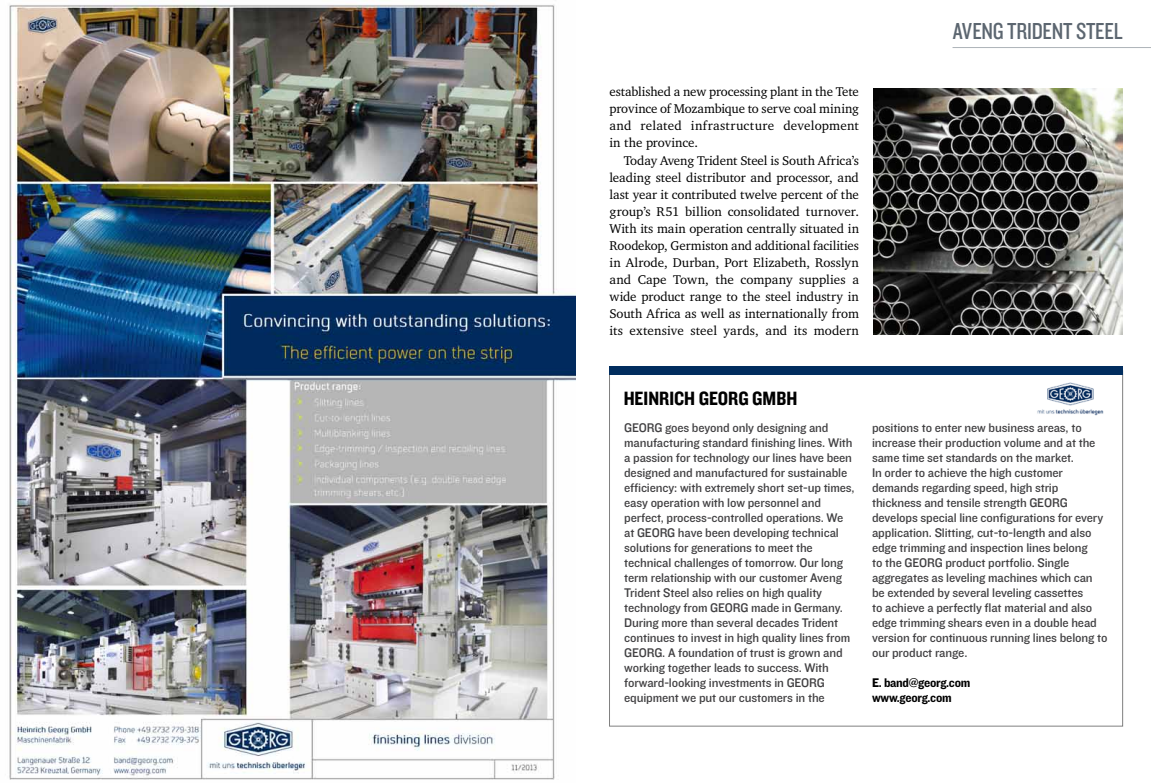
<style>
.page{position:relative;width:1151px;height:783px;background:#fff}
.page>*{position:absolute;margin:0;border:0;box-sizing:border-box;transform-origin:0 0}
.t1{font:24px "Knockout HTF29 Junior Liteweight";letter-spacing:-.01em;color:#5c6670}
.t2{font:20px "Knockout HTF50 Welterweight";color:#000}
.t3{font:13px/15px "Knockout HTF31 Junior Middlewt";letter-spacing:-.01em;color:#414042}
.t4{font:13px/17px "Charter IT Cby BT";color:#000;text-align:justify}
.t5{font:13px "Charter IT Cby BT";letter-spacing:.02em;color:#000}
.t6{font:13px/15px "Knockout HTF51 Middleweight";letter-spacing:-.02em;color:#000}
</style>
<div class="page">
<hr style="left:952px;top:47px;width:199px;height:1px;background:#adb3b8">
<img style="left:873px;top:88px;width:250px;height:246px">
<div style="left:609px;top:366px;width:514px;height:9px;background:#012d5e"></div>
<img style="left:1037px;top:382px;width:67px;height:33px">
<img style="left:9px;top:3px;width:566px;height:777px">
<p class="t4" style="left:609px;top:83px;width:251px">established a new proc ssing plant in the T te</p>
<p class="t4" style="left:609px;top:100px;width:251px">province of Mozambique to serve coal mining</p>
<p class="t5" style="left:617px;top:118px;width:244px">nd related nfrastructure develop ent</p>
<p class="t4" style="left:624px;top:134px;width:75px">the province.</p>
<p class="t4" style="left:624px;top:151px;width:237px">Today Aveng Tr dent Steel is South Africa’s</p>
<p class="t4" style="left:609px;top:168px;width:251px">leading steel distributor and processor, and</p>
<p class="t4" style="left:609px;top:185px;width:251px">last year it contributed twelve percent of the</p>
<p class="t4" style="left:609px;top:202px;width:251px">grou ’s R51 b ll on consolidated turnover.</p>
<p class="t4" style="left:609px;top:219px;width:251px">With its main operation centrally situated in</p>
<p class="t4" style="left:609px;top:236px;width:251px">Roodekop, Germiston and additional facilities</p>
<p class="t4" style="left:626px;top:253px;width:235px">Alrode, Durban, Port Elizabeth, Rosslyn</p>
<p class="t4" style="left:609px;top:270px;width:251px">and Cape Town, the company supplies a</p>
<p class="t4" style="left:609px;top:287px;width:251px">wide product range to the st el industry in</p>
<p class="t4" style="left:609px;top:304px;width:251px">South Africa as well as internationally from</p>
<p class="t4" style="left:609px;top:321px;width:251px">its extensive steel yards, and its m dern</p>
<p class="t4" style="left:609px;top:84px;width:251px;text-indent:14px">Aveng Trident Steel feature text to go here...<br>Lorem ipsum dolor sit amet, consectetur adipisicing elit, sed do eiusmod tempor</p>
<p class="t4" style="left:609px;top:152px;width:251px">Ut enim ad minim veniam, quis nostrud exercitation ullamco laboris nisi ut aliquip ex ea commodo consequat. Duis aute irure dolor in reprehenderit in voluptate velit esse cillum dolore eu fugiat nulla pariatur. Excepteur sint occaecat cupidatat non proident, sunt in culpa qui officia deserunt mollit anim id est laborum. Lorem ipsum dolor sit amet, consectetur adipisicing elit, sed do eiusmod tempor incididunt ut labore et dolore magna aliqua. Ut enim ad minim veniam, quis nostrud</p>
<h2 class="t2" style="left:624px;top:387px;width:175px">HEINRICH GEORG GMBH</h2>
<h1 class="t1" style="left:953px;top:18px;width:171px">AVENG TRIDENT STEEL</h1>
<p class="t3" style="left:624px;top:420px;width:232px">GEORG goes beyond only designing and manufacturing standard finishing lines. With a passion for technology our lines have been designed and manufactured for sustainable efficiency: with extremely short set-up times, easy operation with low personnel and perfect, process-controlled operations. We at GEORG have been developing technical solutions for generations to meet the technical challenges of tomorrow. Our long term relationship with our customer Aveng Trident Steel also relies on high quality technology from GEORG made in Germany.<br>During more than several decades Trident continues to invest in high quality lines from GEORG. A foundation of trust is grown and working together leads to success. With forward-looking investments in GEORG equipment we put our customers in the</p>
<p class="t3" style="left:872px;top:420px;width:237px">positions to enter new business areas, to increase their production volume and at the same time set standards on the market.<br>In order to achieve the high customer demands regarding speed, high strip thickness and tensile strength GEORG develops special line configurations for every application. Slitting, cut-to-length and also edge trimming and inspection lines belong<br>to the GEORG product portfolio. Single aggregates as leveling machines which can be extended by several leveling cassettes<br>to achieve a perfectly flat material and also edge trimming shears even in a double head version for continuous running lines belong to our product range.</p>
<p class="t6" style="left:872px;top:675px;width:100px">E. band@georg.com www.georg.com</p>
</div>
